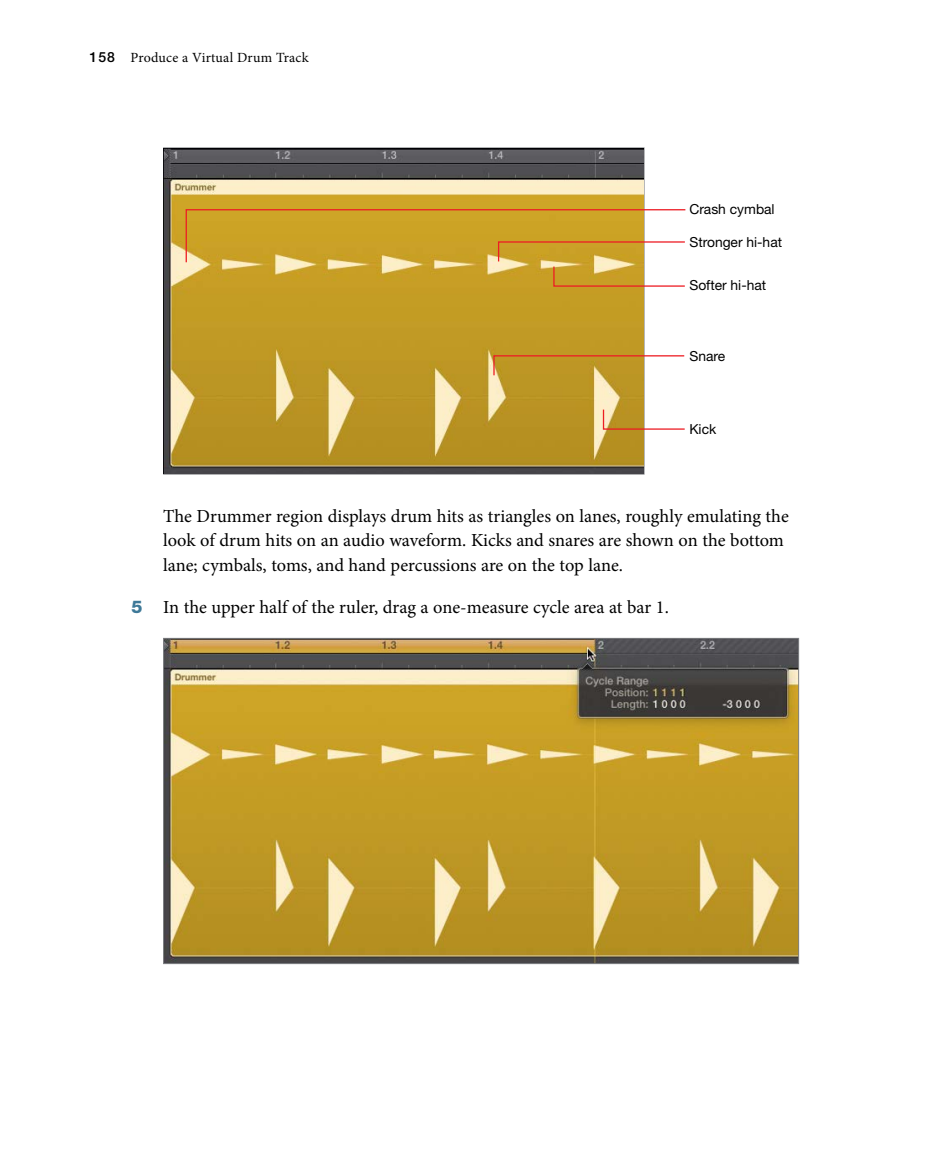
<style>
.page{position:relative;width:930px;height:1151px;background:#fff}
.page>*{position:absolute;margin:0;border:0;box-sizing:border-box;transform-origin:0 0}
.t1{font:18.38px/24.5px "Minion Pro";letter-spacing:-.005em;color:#000}
.t2{font:14px "Minion Pro";letter-spacing:.015em;color:#000}
.t3{font:13.83px "Helvetica Neue";color:#000}
.s1{font-family:"Helvetica Neue LT Std";font-weight:500}
.s2{font-family:"Helvetica Neue LT Std";font-weight:800;font-size:17.5px;color:#3e7998}
</style>
<div class="page">
<img style="left:164px;top:148px;width:480px;height:326px">
<svg style="left:185px;top:208px;width:501px;height:222px;background:#cba640"></svg>
<img style="left:165px;top:640px;width:632px;height:322px">
<p class="t2" style="left:90px;top:48px;width:221px"><span class="s1">158</span> Produce a Virtual Drum Track</p>
<p class="t3" style="left:689px;top:201px;width:87px">Crash cymbal</p>
<p class="t3" style="left:689px;top:234px;width:94px">Stronger hi-hat</p>
<p class="t3" style="left:689px;top:277px;width:78px">Softer hi-hat</p>
<p class="t3" style="left:689px;top:348px;width:37px">Snare</p>
<p class="t3" style="left:689px;top:421px;width:28px">Kick</p>
<p class="t1" style="left:163px;top:503px;width:627px">The Drummer region displays drum hits as triangles on lanes, roughly emulating the look of drum hits on an audio waveform. Kicks and snares are shown on the bottom lane; cymbals, toms, and hand percussions are on the top lane.</p>
<p class="t1" style="left:132px;top:595px;width:539px"><span class="s2">5</span> In the upper half of the ruler, drag a one-measure cycle area at bar 1.</p>
</div>
